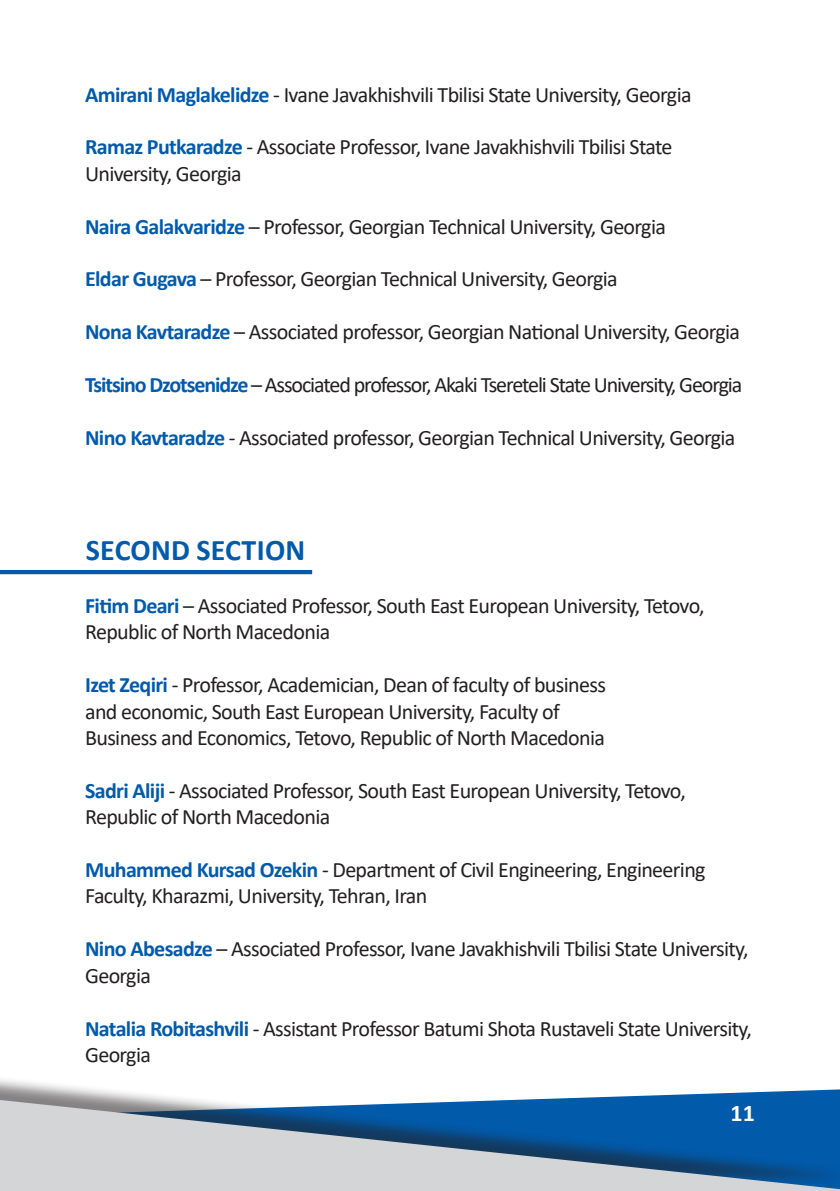
<style>
.page{position:relative;width:840px;height:1191px;background:#fff}
.page>*{position:absolute;margin:0;border:0;box-sizing:border-box;transform-origin:0 0}
.t1{font:700 30px "Calibri";letter-spacing:.01em;color:#015aaa}
.t2{font:700 24px "Calibri";color:#fff}
.t3{font:22px/26.4px "Calibri";letter-spacing:-.03em;color:#231f20}
.t4{font:22px "Calibri";letter-spacing:-.05em;color:#231f20}
.s1{font-weight:700;color:#015aaa}
</style>
<div class="page">
<div style="left:0;top:1075px;width:839px;height:112px;background:#231f20;opacity:.56"></div>
<svg style="left:1px;top:1100px;width:838px;height:91px;fill:#d4d5d7"></svg>
<svg style="left:0;top:1089px;width:1px;height:102px"></svg>
<hr style="left:0;top:570px;width:312px;height:4px;background:#015aaa">
<p class="t3" style="left:85px;top:80px;width:607px"><span class="s1">Amirani Maglakelidze</span> - Ivane Javakhishvili Tbilisi State University, Georgia</p>
<p class="t3" style="left:85px;top:133px;width:588px"><span class="s1">Ramaz Putkaradze</span> - Associate Professor, Ivane Javakhishvili Tbilisi State</p>
<p class="t3" style="left:85px;top:160px;width:158px">University, Georgia</p>
<p class="t3" style="left:85px;top:212px;width:582px"><span class="s1">Naira Galakvaridze</span> – Professor, Georgian Technical University, Georgia</p>
<p class="t3" style="left:85px;top:265px;width:534px"><span class="s1">Eldar Gugava</span> – Professor, Georgian Technical University, Georgia</p>
<p class="t3" style="left:85px;top:318px;width:656px"><span class="s1">Nona Kavtaradze</span> – Associated professor, Georgian National University, Georgia</p>
<p class="t4" style="left:85px;top:369px;width:658px"><span class="s1">Tsitsino Dzotsenidze</span> – Associated professor, Akaki Tsereteli State University, Georgia</p>
<p class="t3" style="left:85px;top:424px;width:651px"><span class="s1">Nino Kavtaradze</span> - Associated professor, Georgian Technical University, Georgia</p>
<p class="t1" style="left:86px;top:529px;width:221px">SECOND SECTION</p>
<p class="t3" style="left:85px;top:592px;width:620px"><span class="s1">Fitim Deari</span> – Associated Professor, South East European University, Tetovo,<br>Republic of North Macedonia</p>
<p class="t3" style="left:85px;top:671px;width:522px"><span class="s1">Izet Zeqiri</span> - Professor, Academician, Dean of faculty of business and economic, South East European University, Faculty of<br>Business and Economics, Tetovo, Republic of North Macedonia</p>
<p class="t3" style="left:85px;top:776px;width:602px"><span class="s1">Sadri Aliji</span> - Associated Professor, South East European University, Tetovo,<br>Republic of North Macedonia</p>
<p class="t3" style="left:85px;top:856px;width:621px"><span class="s1">Muhammed Kursad Ozekin</span> - Department of Civil Engineering, Engineering<br>Faculty, Kharazmi, University, Tehran, Iran</p>
<p class="t3" style="left:85px;top:935px;width:664px"><span class="s1">Nino Abesadze</span> – Associated Professor, Ivane Javakhishvili Tbilisi State University,<br>Georgia</p>
<p class="t3" style="left:85px;top:1014px;width:668px"><span class="s1">Natalia Robitashvili</span> - Assistant Professor Batumi Shota Rustaveli State University,<br>Georgia</p>
<p class="t2" style="left:730px;top:1095px;width:26px">11</p>
</div>
